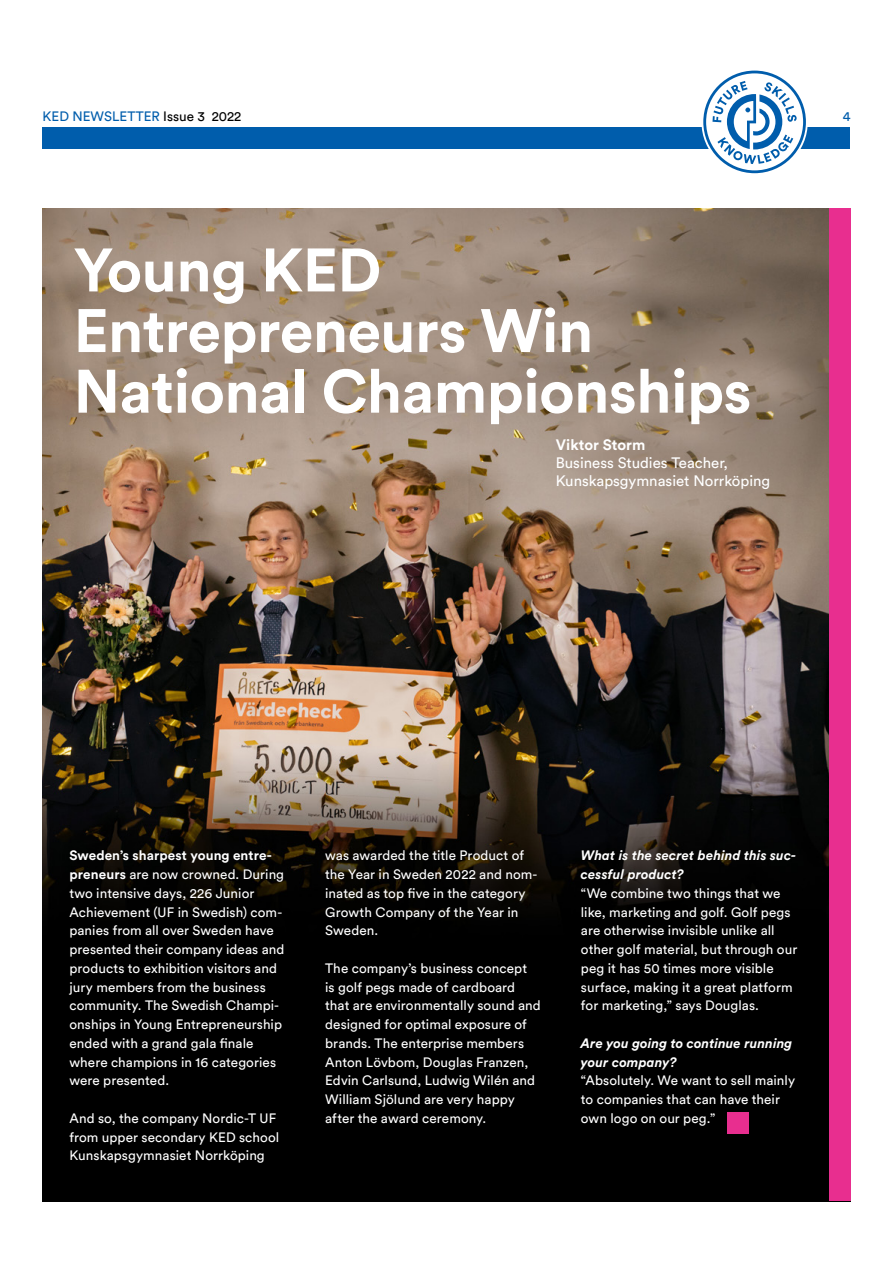
<style>
.page{position:relative;width:893px;height:1263px;background:#fff}
.page>*{position:absolute;margin:0;border:0;box-sizing:border-box;transform-origin:0 0}
.t1{font:700 60.6px/60.6px "Circular Std";letter-spacing:-.01em;color:#fff}
.t2{font:15px/18px "Circular Std";color:#fff}
.t3{font:700 15px "Circular Std";color:#fff}
.t4{font:13.5px/18.8px "Circular Std";letter-spacing:.005em;color:#fff}
.t5{font:italic 700 13.5px/18.8px "Circular Std";color:#fff}
.t6{font:13.5px "Circular Std";color:#005dac}
.s1{color:#000}
.s2{font-weight:700}
</style>
<div class="page">
<div style="left:43px;top:128px;width:807px;height:21px;background:#005dac"></div>
<svg style="left:703px;top:71px;width:103px;height:102px"></svg>
<img style="left:43px;top:208px;width:786px;height:993px">
<div style="left:727px;top:1113px;width:21px;height:21px;background:#e82e8f"></div>
<div style="left:829px;top:208px;width:21px;height:993px;background:#e82e8f"></div>
<p class="t6" style="left:43px;top:109px;width:200px">KED NEWSLETTER <span class="s1">Issue 3 2022</span></p>
<p class="t6" style="left:843px;top:109px;width:9px">4</p>
<h1 class="t1" style="left:74px;top:239px;width:679px">Young KED<br>Entrepreneurs Win<br>National Championships</h1>
<p class="t3" style="left:556px;top:435px;width:91px">Viktor Storm</p>
<p class="t2" style="left:556px;top:454px;width:216px">Business Studies Teacher,<br>Kunskapsgymnasiet Norrköping</p>
<p class="t4" style="left:69px;top:846px;width:217px"><span class="s2">Sweden’s sharpest young entre&shy;preneurs</span> are now crowned. During two intensive days, 226 Junior<br>Achievement (UF in Swedish) com&shy;panies from all over Sweden have presented their company ideas and products to exhibition visitors and jury members from the business community. The Swedish Champi&shy;onships in Young Entrepreneurship ended with a grand gala finale where champions in 16 categories were presented.</p>
<p class="t4" style="left:69px;top:1108px;width:211px">And so, the company Nordic-T UF from upper secondary KED school<br>Kunskapsgymnasiet Norrköping</p>
<p class="t4" style="left:325px;top:846px;width:214px">was awarded the title Product of the Year in Sweden 2022 and nom&shy;inated as top five in the category<br>Growth Company of the Year in<br>Sweden.</p>
<p class="t4" style="left:325px;top:959px;width:217px">The company’s business concept<br>is golf pegs made of cardboard that are environmentally sound and designed for optimal exposure of brands. The enterprise members<br>Anton Lövbom, Douglas Franzen,<br>Edvin Carlsund, Ludwig Wilén and<br>William Sjölund are very happy after the award ceremony.</p>
<p class="t5" style="left:581px;top:846px;width:217px">What is the secret behind this suc&shy;cessful product?</p>
<p class="t4" style="left:581px;top:884px;width:218px">“We combine two things that we like, marketing and golf. Golf pegs are otherwise invisible unlike all other golf material, but through our peg it has 50 times more visible surface, making it a great platform for marketing,” says Douglas.</p>
<p class="t5" style="left:581px;top:1033px;width:213px">Are you going to continue running your company?</p>
<p class="t4" style="left:581px;top:1071px;width:216px">“Absolutely. We want to sell mainly to companies that can have their own logo on our peg.”</p>
</div>
